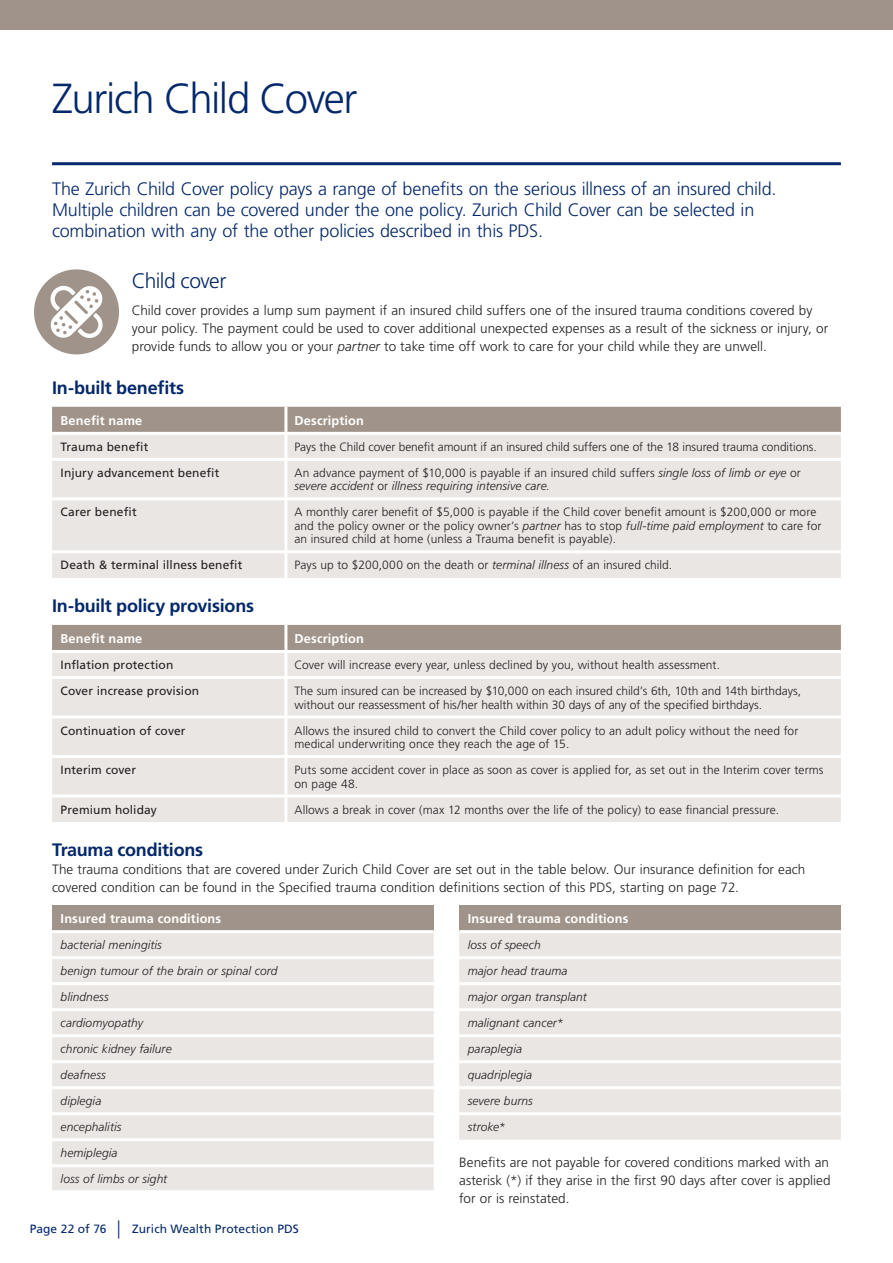
<style>
.page{position:relative;width:893px;height:1263px;background:#fff}
.page>*{position:absolute;margin:0;border:0;box-sizing:border-box;transform-origin:0 0}
.t1{font:300 42px "Frutiger";letter-spacing:-.035em;color:#04286b}
.t2{font:300 21px "Frutiger";letter-spacing:-.025em;color:#04286b}
.t3{font:300 18px/21px "Frutiger";letter-spacing:-.01em;color:#04286b}
.t4{font:700 18px "Frutiger";letter-spacing:-.01em;color:#04286b}
.t5{font:300 13.5px/18px "Frutiger";color:#231f20}
.t6{font:700 12.75px "Frutiger";letter-spacing:.01em;color:#fff}
.t7{font:300 12px/13.5px "Frutiger";letter-spacing:.005em;color:#231f20}
.t8{font:italic 300 12px/26px "Frutiger";letter-spacing:.005em;color:#231f20}
.t9{font:12px "Frutiger";letter-spacing:.01em;color:#231f20}
.t10{font:12px "Frutiger";letter-spacing:.005em;color:#04286b}
.s1{font-style:italic}
.s2{font-style:normal}
.s3{font-size:18px}
</style>
<div class="page">
<div style="left:52px;top:407px;width:789px;height:25px;background:#a0948a"></div>
<div style="left:52px;top:435px;width:789px;height:143px;background:#eae6e4"></div>
<hr style="left:284px;top:407px;width:3px;height:25px;background:#fff">
<hr style="left:284px;top:435px;width:3px;height:23px;background:#fff">
<hr style="left:52px;top:458px;width:234px;height:3px;background:#fff">
<hr style="left:286px;top:458px;width:555px;height:3px;background:#fff">
<hr style="left:284px;top:461px;width:3px;height:36px;background:#fff">
<hr style="left:52px;top:497px;width:234px;height:3px;background:#fff">
<hr style="left:286px;top:497px;width:555px;height:3px;background:#fff">
<hr style="left:284px;top:500px;width:3px;height:50px;background:#fff">
<hr style="left:52px;top:550px;width:234px;height:3px;background:#fff">
<hr style="left:286px;top:550px;width:555px;height:3px;background:#fff">
<hr style="left:284px;top:553px;width:3px;height:25px;background:#fff">
<div style="left:52px;top:625px;width:789px;height:25px;background:#a0948a"></div>
<div style="left:52px;top:653px;width:789px;height:169px;background:#eae6e4"></div>
<hr style="left:284px;top:625px;width:3px;height:25px;background:#fff">
<hr style="left:284px;top:653px;width:3px;height:23px;background:#fff">
<hr style="left:52px;top:676px;width:234px;height:3px;background:#fff">
<hr style="left:286px;top:676px;width:555px;height:3px;background:#fff">
<hr style="left:284px;top:679px;width:3px;height:36px;background:#fff">
<hr style="left:52px;top:715px;width:234px;height:3px;background:#fff">
<hr style="left:286px;top:715px;width:555px;height:3px;background:#fff">
<hr style="left:284px;top:718px;width:3px;height:37px;background:#fff">
<hr style="left:52px;top:755px;width:234px;height:3px;background:#fff">
<hr style="left:286px;top:755px;width:555px;height:3px;background:#fff">
<hr style="left:284px;top:758px;width:3px;height:36px;background:#fff">
<hr style="left:52px;top:794px;width:234px;height:3px;background:#fff">
<hr style="left:286px;top:794px;width:555px;height:3px;background:#fff">
<hr style="left:284px;top:797px;width:3px;height:25px;background:#fff">
<div style="left:52px;top:905px;width:382px;height:27px;background:#a0948a"></div>
<div style="left:52px;top:933px;width:382px;height:257px;background:#eae6e4"></div>
<hr style="left:52px;top:956px;width:382px;height:3px;background:#fff">
<hr style="left:52px;top:982px;width:382px;height:3px;background:#fff">
<hr style="left:52px;top:1008px;width:382px;height:3px;background:#fff">
<hr style="left:52px;top:1034px;width:382px;height:3px;background:#fff">
<hr style="left:52px;top:1060px;width:382px;height:3px;background:#fff">
<hr style="left:52px;top:1086px;width:382px;height:3px;background:#fff">
<hr style="left:52px;top:1112px;width:382px;height:3px;background:#fff">
<hr style="left:52px;top:1138px;width:382px;height:3px;background:#fff">
<hr style="left:52px;top:1164px;width:382px;height:3px;background:#fff">
<hr style="left:52px;top:930px;width:382px;height:3px;background:#fff">
<div style="left:459px;top:905px;width:382px;height:27px;background:#a0948a"></div>
<div style="left:459px;top:933px;width:382px;height:207px;background:#eae6e4"></div>
<hr style="left:459px;top:930px;width:382px;height:3px;background:#fff">
<hr style="left:459px;top:956px;width:382px;height:3px;background:#fff">
<hr style="left:459px;top:982px;width:382px;height:3px;background:#fff">
<hr style="left:459px;top:1008px;width:382px;height:3px;background:#fff">
<hr style="left:459px;top:1034px;width:382px;height:3px;background:#fff">
<hr style="left:459px;top:1060px;width:382px;height:3px;background:#fff">
<hr style="left:459px;top:1086px;width:382px;height:3px;background:#fff">
<hr style="left:459px;top:1112px;width:382px;height:3px;background:#fff">
<div style="left:0;top:0;width:893px;height:30px;background:#a0948a"></div>
<hr style="left:52px;top:162px;width:789px;height:3px;background:#04286b">
<div style="left:34px;top:269px;width:85px;height:85px;background:#a0948a;border-radius:50%"></div>
<svg style="left:50px;top:285px;width:53px;height:53px"></svg>
<h1 class="t1" style="left:52px;top:75px;width:307px">Zurich Child Cover</h1>
<p class="t3" style="left:52px;top:179px;width:726px">The Zurich Child Cover policy pays a range of benefits on the serious illness of an insured child.<br>Multiple children can be covered under the one policy. Zurich Child Cover can be selected in combination with any of the other policies described in this PDS.</p>
<h2 class="t2" style="left:132px;top:269px;width:96px">Child cover</h2>
<p class="t5" style="left:132px;top:302px;width:698px">Child cover provides a lump sum payment if an insured child suffers one of the insured trauma conditions covered by your policy. The payment could be used to cover additional unexpected expenses as a result of the sickness or injury, or provide funds to allow you or your <span class="s1">partner</span> to take time off work to care for your child while they are unwell.</p>
<h3 class="t4" style="left:52px;top:377px;width:134px">In-built benefits</h3>
<p class="t6" style="left:61px;top:413px;width:83px">Benefit name</p>
<p class="t6" style="left:294px;top:413px;width:71px">Description</p>
<p class="t9" style="left:61px;top:440px;width:89px">Trauma benefit</p>
<p class="t7" style="left:294px;top:440px;width:524px">Pays the Child cover benefit amount if an insured child suffers one of the 18 insured trauma conditions.</p>
<p class="t9" style="left:61px;top:466px;width:160px">Injury advancement benefit</p>
<p class="t8" style="left:294px;top:466px;width:508px;line-height:13.5px"><span class="s2">An advance payment of $10,000 is payable if an insured child suffers</span> single loss of limb or eye <span class="s2">or </span>severe accident <span class="s2">or</span> illness requiring intensive care<span class="s2">.</span></p>
<p class="t9" style="left:61px;top:505px;width:78px">Carer benefit</p>
<p class="t7" style="left:294px;top:506px;width:529px">A monthly carer benefit of $5,000 is payable if the Child cover benefit amount is $200,000 or more and the policy owner or the policy owner’s <span class="s1">partner</span> has to stop <span class="s1">full-time paid employment</span> to care for an insured child at home (unless a Trauma benefit is payable).</p>
<p class="t9" style="left:61px;top:558px;width:183px">Death &amp; terminal illness benefit</p>
<p class="t7" style="left:294px;top:559px;width:379px">Pays up to $200,000 on the death or <span class="s1">terminal illness</span> of an insured child.</p>
<h3 class="t4" style="left:52px;top:595px;width:204px">In-built policy provisions</h3>
<p class="t6" style="left:61px;top:631px;width:83px">Benefit name</p>
<p class="t6" style="left:294px;top:631px;width:71px">Description</p>
<p class="t9" style="left:61px;top:658px;width:114px">Inflation protection</p>
<p class="t7" style="left:294px;top:658px;width:427px">Cover will increase every year, unless declined by you, without health assessment.</p>
<p class="t9" style="left:61px;top:684px;width:140px">Cover increase provision</p>
<p class="t7" style="left:294px;top:684px;width:508px">The sum insured can be increased by $10,000 on each insured child’s 6th, 10th and 14th birthdays, without our reassessment of his/her health within 30 days of any of the specified birthdays.</p>
<p class="t9" style="left:61px;top:723px;width:127px">Continuation of cover</p>
<p class="t7" style="left:294px;top:724px;width:505px">Allows the insured child to convert the Child cover policy to an adult policy without the need for medical underwriting once they reach the age of 15.</p>
<p class="t9" style="left:61px;top:763px;width:77px">Interim cover</p>
<p class="t7" style="left:294px;top:763px;width:531px">Puts some accident cover in place as soon as cover is applied for, as set out in the Interim cover terms on page 48.</p>
<p class="t9" style="left:61px;top:802px;width:98px">Premium holiday</p>
<p class="t7" style="left:294px;top:803px;width:486px">Allows a break in cover (max 12 months over the life of the policy) to ease financial pressure.</p>
<h3 class="t4" style="left:52px;top:839px;width:153px">Trauma conditions</h3>
<p class="t5" style="left:52px;top:861px;width:755px">The trauma conditions that are covered under Zurich Child Cover are set out in the table below. Our insurance definition for each covered condition can be found in the Specified trauma condition definitions section of this PDS, starting on page 72.</p>
<p class="t6" style="left:61px;top:911px;width:162px">Insured trauma conditions</p>
<p class="t8" style="left:61px;top:932px;width:218px">bacterial meningitis<br>benign tumour of the brain or spinal cord blindness<br>cardiomyopathy<br>chronic kidney failure<br>deafness<br>diplegia<br>encephalitis<br>hemiplegia<br>loss of limbs or sight</p>
<p class="t6" style="left:468px;top:911px;width:162px">Insured trauma conditions</p>
<p class="t8" style="left:468px;top:932px;width:121px">loss of speech<br>major head trauma major organ transplant malignant cancer* paraplegia quadriplegia<br>severe burns<br>stroke*</p>
<p class="t5" style="left:459px;top:1153px;width:373px;text-align:justify">Benefits are not payable for covered conditions marked with an asterisk (*) if they arise in the first 90 days after cover is applied for or is reinstated.</p>
<p class="t10" style="left:30px;top:1222px;width:271px">Page 22 of 76 <span class="s3">|</span> Zurich Wealth Protection PDS</p>
</div>
